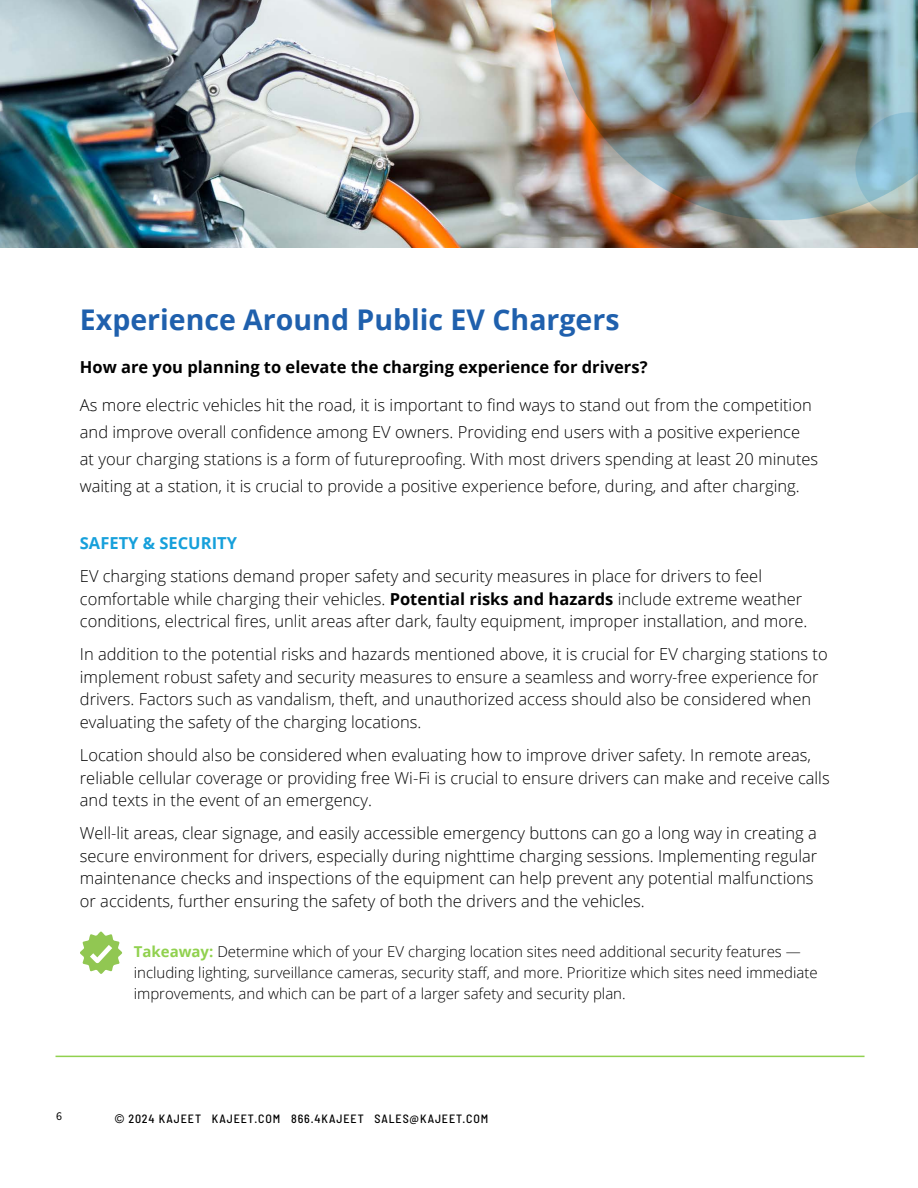
<style>
.page{position:relative;width:918px;height:1188px;background:#fff}
.page>*{position:absolute;margin:0;border:0;box-sizing:border-box;transform-origin:0 0}
.t1{font:700 28.5px "Open Sans";color:#1f60ad}
.t2{font:300 16.5px/22.5px "Open Sans";color:#000}
.t3{font:700 16.5px "Open Sans";color:#000}
.t4{font:700 16.5px "Open Sans";color:#16a0db}
.t5{font:300 15px/21px "Open Sans";color:#000}
.t6{font:500 semi-condensed 12px "Barlow";letter-spacing:.075em;color:#000}
.t7{font:12px "Source Sans Pro";color:#000}
.s1{font-weight:700}
.s2{font-weight:700;color:#91d14f}
.s3{font-family:"Arial";font-weight:400;font-stretch:normal}
</style>
<div class="page">
<hr style="left:56px;top:1056px;width:809px;height:1px;background:#91d14f">
<svg style="left:80px;top:931px;width:43px;height:43px"></svg>
<img style="left:0;top:0;width:918px;height:247px">
<img style="left:551px;top:0;width:367px;height:220px">
<svg style="left:855px;top:112px;width:63px;height:108px"></svg>
<h1 class="t1" style="left:80px;top:299px;width:541px">Experience Around Public EV Chargers</h1>
<p class="t3" style="left:80px;top:356px;width:569px">How are you planning to elevate the charging experience for drivers?</p>
<p class="t2" style="left:80px;top:391px;width:740px;line-height:27px">As more electric vehicles hit the road, it is important to find ways to stand out from the competition and improve overall confidence among EV owners. Providing end users with a positive experience at your charging stations is a form of futureproofing. With most drivers spending at least 20 minutes waiting at a station, it is crucial to provide a positive experience before, during, and after charging.</p>
<p class="t4" style="left:80px;top:531px;width:159px">SAFETY &amp; SECURITY</p>
<p class="t2" style="left:80px;top:565px;width:729px">EV charging stations demand proper safety and security measures in place for drivers to feel comfortable while charging their vehicles. <span class="s1">Potential risks and hazards</span> include extreme weather conditions, electrical fires, unlit areas after dark, faulty equipment, improper installation, and more.</p>
<p class="t2" style="left:80px;top:643px;width:749px">In addition to the potential risks and hazards mentioned above, it is crucial for EV charging stations to implement robust safety and security measures to ensure a seamless and worry-free experience for drivers. Factors such as vandalism, theft, and unauthorized access should also be considered when evaluating the safety of the charging locations.</p>
<p class="t2" style="left:80px;top:743px;width:751px">Location should also be considered when evaluating how to improve driver safety. In remote areas, reliable cellular coverage or providing free Wi-Fi is crucial to ensure drivers can make and receive calls and texts in the event of an emergency.</p>
<p class="t2" style="left:80px;top:822px;width:739px">Well-lit areas, clear signage, and easily accessible emergency buttons can go a long way in creating a secure environment for drivers, especially during nighttime charging sessions. Implementing regular maintenance checks and inspections of the equipment can help prevent any potential malfunctions or accidents, further ensuring the safety of both the drivers and the vehicles.</p>
<p class="t5" style="left:134px;top:941px;width:685px"><span class="s2">Takeaway:</span> Determine which of your EV charging location sites need additional security features — including lighting, surveillance cameras, security staff, and more. Prioritize which sites need immediate improvements, and which can be part of a larger safety and security plan.</p>
<p class="t7" style="left:56px;top:1109px;width:7px">6</p>
<p class="t6" style="left:115px;top:1110px;width:375px"><span class="s3">©</span> 2024 KAJEET KAJEET.COM 866.4KAJEET SALES@KAJEET.COM</p>
</div>
